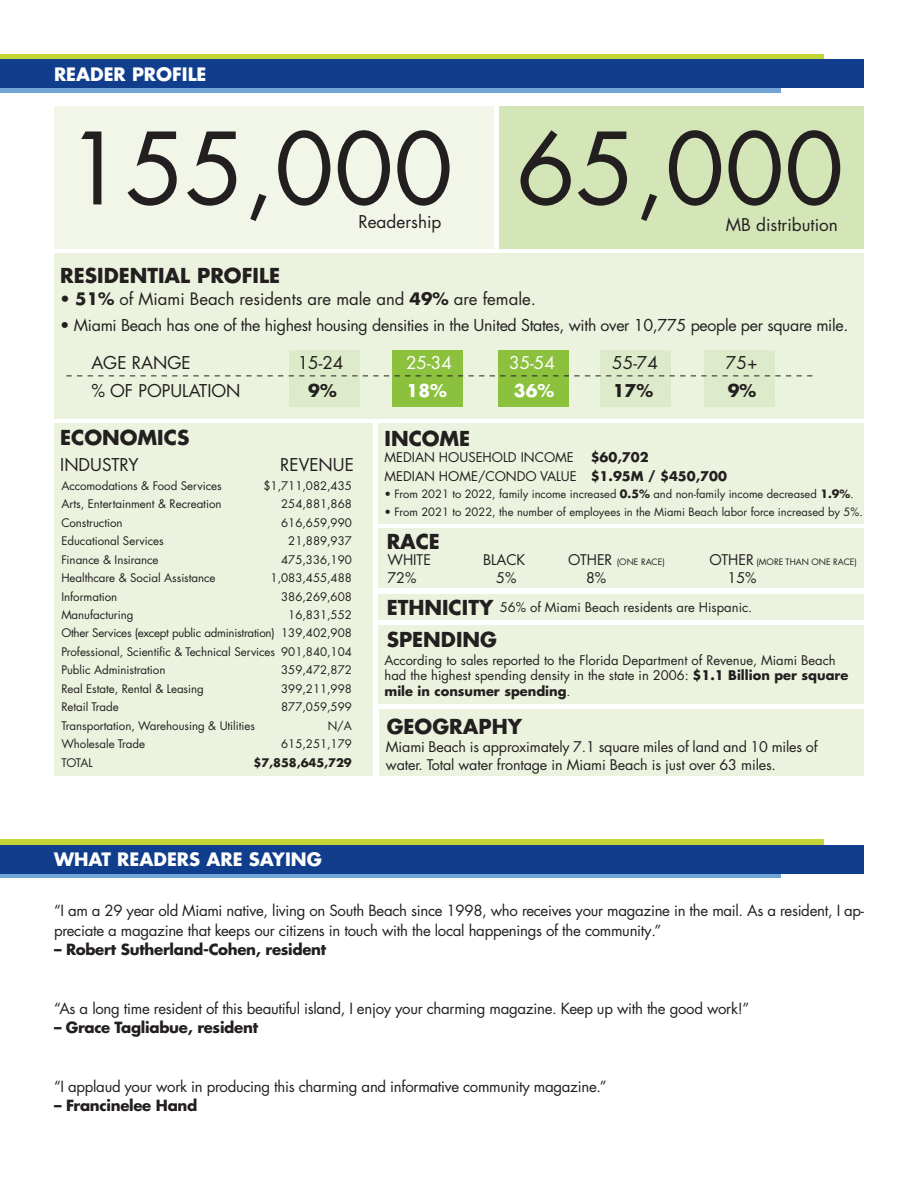
<style>
.page{position:relative;width:918px;height:1188px;background:#fff}
.page>*{position:absolute;margin:0;border:0;box-sizing:border-box;transform-origin:0 0}
.t1{font:96.75px "Futura LT Pro";color:#231f20}
.t2{font:700 20.1px "Futura LT Pro";color:#231f20}
.t3{font:700 18px "Futura LT Pro";color:#fff}
.t4{font:17.25px "Futura LT Pro";color:#231f20}
.t5{font:17.25px "Futura LT Pro";color:#fff}
.t6{font:700 17.25px "Futura LT Pro";color:#231f20}
.t7{font:700 17.25px "Futura LT Pro";color:#fff}
.t8{font:16.65px "Futura LT Pro";color:#231f20}
.t9{font:15.9px "Futura LT Pro";letter-spacing:-.02em;color:#231f20}
.t10{font:15px/19.5px "Futura LT Pro";letter-spacing:-.02em;color:#231f20}
.t11{font:700 15px "Futura LT Pro";letter-spacing:-.02em;color:#231f20}
.t12{font:14.25px/17.2px "Futura LT Pro";letter-spacing:-.01em;color:#231f20}
.t13{font:13.05px/15.6px "Futura LT Pro";color:#231f20}
.t14{font:700 13.05px/18.6px "Futura LT Pro";color:#231f20}
.t15{font:11.55px/18.5px "Futura LT Pro";letter-spacing:-.005em;color:#231f20}
.t16{font:11.25px "Futura LT Pro";color:#231f20}
.t17{font:8.55px "Futura LT Pro";color:#231f20}
.s1{font-weight:700}
.s2{font-weight:400}
.s3{font-size:14.25px}
.s4{font-weight:700;font-size:20.1px}
</style>
<div class="page">
<div style="left:54px;top:423px;width:319px;height:353px;background:#ebf3de"></div>
<div style="left:379px;top:625px;width:485px;height:78px;background:#ebf3de"></div>
<div style="left:378px;top:529px;width:486px;height:59px;background:#ebf3de"></div>
<div style="left:379px;top:709px;width:485px;height:67px;background:#ebf3de"></div>
<div style="left:54px;top:106px;width:440px;height:142px;background:#f1f6e8"></div>
<div style="left:54px;top:253px;width:810px;height:165px;background:#ebf3de"></div>
<div style="left:500px;top:106px;width:364px;height:142px;background:#d4e5b7"></div>
<div style="left:378px;top:424px;width:486px;height:100px;background:#ebf3de"></div>
<div style="left:289px;top:350px;width:71px;height:57px;background:#deebca"></div>
<div style="left:392px;top:350px;width:71px;height:57px;background:#8cc13e"></div>
<div style="left:498px;top:350px;width:71px;height:57px;background:#8cc13e"></div>
<div style="left:600px;top:350px;width:71px;height:57px;background:#deebca"></div>
<div style="left:704px;top:350px;width:71px;height:57px;background:#deebca"></div>
<svg style="left:66px;top:376px;width:747px;height:1px"></svg>
<div style="left:378px;top:594px;width:486px;height:25px;background:#ebf3de"></div>
<div style="left:0;top:76px;width:781px;height:17px;background:#73a4d6"></div>
<div style="left:0;top:54px;width:823px;height:23px;background:#c3d537"></div>
<div style="left:0;top:59px;width:864px;height:29px;background:#103d8c"></div>
<div style="left:0;top:861px;width:781px;height:17px;background:#73a4d6"></div>
<div style="left:0;top:839px;width:823px;height:23px;background:#c3d537"></div>
<div style="left:0;top:845px;width:864px;height:29px;background:#103d8c"></div>
<p class="t3" style="left:54px;top:61px;width:154px">READER PROFILE</p>
<p class="t1" style="left:66px;top:103px;width:389px">155,000</p>
<p class="t4" style="left:359px;top:210px;width:84px">Readership</p>
<p class="t1" style="left:516px;top:103px;width:329px">65,000</p>
<p class="t4" style="left:726px;top:213px;width:114px">MB distribution</p>
<p class="t2" style="left:60px;top:260px;width:221px">RESIDENTIAL PROFILE</p>
<p class="t8" style="left:60px;top:287px;width:477px">• <span class="s1">51%</span> of Miami Beach residents are male and <span class="s1">49%</span> are female.</p>
<p class="t9" style="left:60px;top:314px;width:790px">• Miami Beach has one of the highest housing densities in the United States, with over 10,775 people per square mile.</p>
<p class="t4" style="left:91px;top:351px;width:101px">AGE RANGE</p>
<p class="t4" style="left:298px;top:351px;width:47px">15-24</p>
<p class="t5" style="left:406px;top:351px;width:47px">25-34</p>
<p class="t5" style="left:509px;top:351px;width:47px">35-54</p>
<p class="t4" style="left:612px;top:351px;width:47px">55-74</p>
<p class="t4" style="left:726px;top:351px;width:33px">75+</p>
<p class="t4" style="left:91px;top:379px;width:151px">% OF POPULATION</p>
<p class="t6" style="left:308px;top:378px;width:30px">9%</p>
<p class="t7" style="left:407px;top:378px;width:42px">18%</p>
<p class="t7" style="left:514px;top:378px;width:42px">36%</p>
<p class="t6" style="left:613px;top:378px;width:42px">17%</p>
<p class="t6" style="left:728px;top:378px;width:30px">9%</p>
<p class="t2" style="left:60px;top:422px;width:131px">ECONOMICS</p>
<p class="t4" style="left:60px;top:453px;width:80px">INDUSTRY</p>
<p class="t4" style="left:280px;top:453px;width:75px">REVENUE</p>
<p class="t15" style="left:253px;top:476px;width:100px;text-align:right">$1,711,082,435<br>254,881,868<br>616,659,990<br>21,889,937<br>475,336,190<br>1,083,455,488<br>386,269,608<br>16,831,552<br>139,402,908<br>901,840,104<br>359,472,872<br>399,211,998<br>877,059,599<br>N/A<br>615,251,179 <span class="s1">$7,858,645,729</span></p>
<p class="t15" style="left:61px;top:476px;width:215px">Accomodations &amp; Food Services<br>Arts, Entertainment &amp; Recreation<br>Construction<br>Educational Services<br>Finance &amp; Insirance<br>Healthcare &amp; Social Assistance<br>Information<br>Manufacturing<br>Other Services (except public administration)<br>Professional, Scientific &amp; Technical Services<br>Public Administration<br>Real Estate, Rental &amp; Leasing<br>Retail Trade<br>Transportation, Warehousing &amp; Utilities<br>Wholesale Trade<br>TOTAL</p>
<p class="t2" style="left:385px;top:423px;width:87px">INCOME</p>
<p class="t14" style="left:385px;top:448px;width:344px;text-indent:206px">$60,702<br><span class="s2">MEDIAN HOME/CONDO VALUE</span> $1.95M / $450,700</p>
<p class="t16" style="left:385px;top:487px;width:471px">• From 2021 to 2022, family income increased <span class="s1">0.5%</span> and non-family income decreased <span class="s1">1.9%</span>.</p>
<p class="t16" style="left:385px;top:504px;width:480px">• From 2021 to 2022, the number of employees in the Miami Beach labor force increased by 5%.</p>
<p class="t13" style="left:385px;top:450px;width:191px">MEDIAN HOUSEHOLD INCOME</p>
<p class="t2" style="left:387px;top:526px;width:55px">RACE</p>
<p class="t12" style="left:387px;top:551px;width:45px">WHITE</p>
<p class="t12" style="left:483px;top:551px;width:44px">BLACK</p>
<p class="t17" style="left:568px;top:556px;width:98px"><span class="s3">OTHER</span> (ONE RACE)</p>
<p class="t17" style="left:710px;top:556px;width:149px"><span class="s3">OTHER</span> (MORE THAN ONE RACE)</p>
<p class="t12" style="left:387px;top:568px;width:31px">72%</p>
<p class="t12" style="left:496px;top:568px;width:22px">5%</p>
<p class="t12" style="left:586px;top:568px;width:22px">8%</p>
<p class="t12" style="left:728px;top:568px;width:31px">15%</p>
<p class="t13" style="left:387px;top:599px;width:367px"><span class="s4">ETHNICITY</span> 56% of Miami Beach residents are Hispanic.</p>
<p class="t2" style="left:387px;top:624px;width:112px">SPENDING</p>
<p class="t13" style="left:385px;top:652px;width:465px">According to sales reported to the Florida Department of Revenue, Miami Beach had the highest spending density in the state in 2006: <span class="s1">$1.1 Billion per square mile in consumer spending</span>.</p>
<p class="t2" style="left:387px;top:711px;width:137px">GEOGRAPHY</p>
<p class="t12" style="left:386px;top:738px;width:433px">Miami Beach is approximately 7.1 square miles of land and 10 miles of water. Total water frontage in Miami Beach is just over 63 miles.</p>
<p class="t3" style="left:54px;top:846px;width:269px">WHAT READERS ARE SAYING</p>
<p class="t10" style="left:54px;top:901px;width:811px">“I am a 29 year old Miami native, living on South Beach since 1998, who receives your magazine in the mail. As a resident, I ap&shy;preciate a magazine that keeps our citizens in touch with the local happenings of the community.”</p>
<p class="t11" style="left:54px;top:938px;width:274px">– Robert Sutherland-Cohen, resident</p>
<p class="t10" style="left:54px;top:998px;width:697px">“As a long time resident of this beautiful island, I enjoy your charming magazine. Keep up with the good work!”</p>
<p class="t11" style="left:54px;top:1016px;width:206px">– Grace Tagliabue, resident</p>
<p class="t10" style="left:54px;top:1076px;width:554px">“I applaud your work in producing this charming and informative community magazine.”</p>
<p class="t11" style="left:54px;top:1094px;width:145px">– Francinelee Hand</p>
</div>
